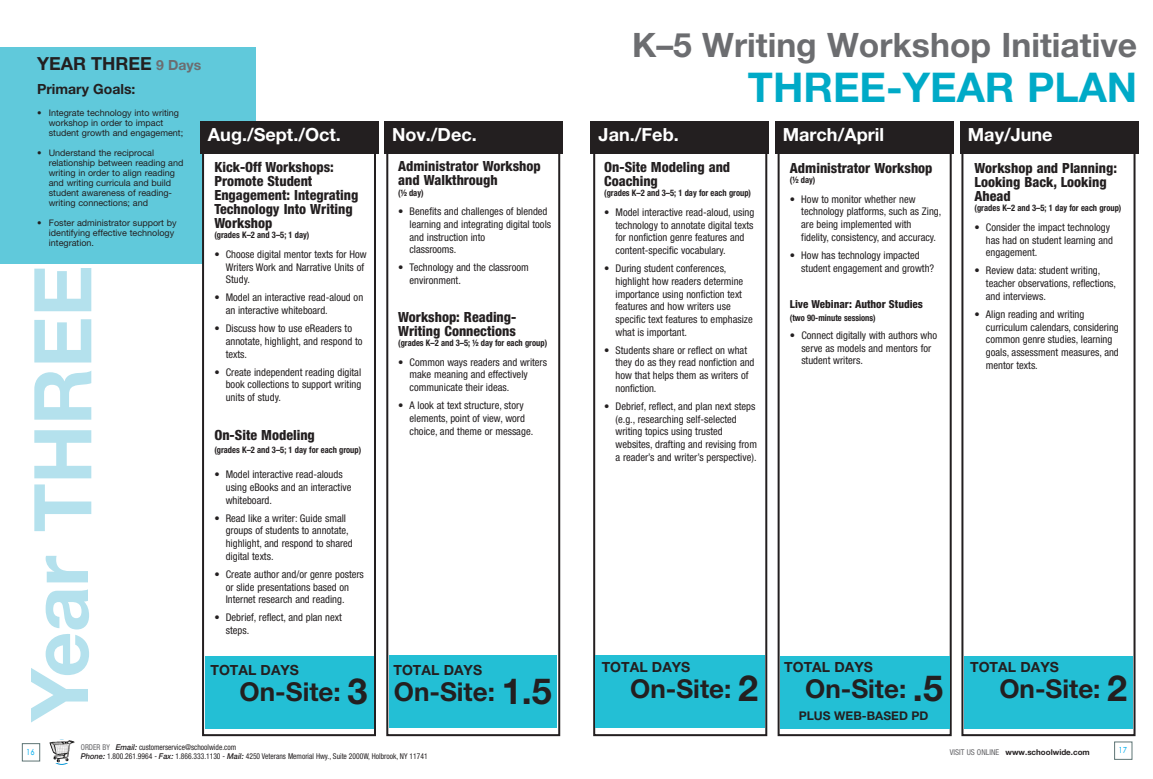
<style>
.page{position:relative;width:1153px;height:779px;background:#fff}
.page>*{position:absolute;margin:0;border:0;box-sizing:border-box;transform-origin:0 0}
.t1{font:700 79.7px "Helvetica Neue LT Pro";letter-spacing:-.005em;color:#b4e1ed}
.t2{font:700 41px "Helvetica Neue LT Pro";color:#00aac7}
.t3{font:700 33.7px "Helvetica Neue LT Pro";color:#6c6d70}
.t4{font:700 26px "Helvetica Neue LT Pro";color:#231f20}
.t5{font:700 18.1px "Helvetica Neue LT Pro";color:#fff}
.t6{font:700 18px "Helvetica Neue LT Pro";color:#231f20}
.t7{font:800 condensed 14px/14px "Helvetica Neue LT Pro";color:#231f20}
.t8{font:700 14px "Helvetica Neue LT Pro";color:#231f20}
.t9{font:700 12px "Helvetica Neue LT Pro";color:#231f20}
.t10{font:800 condensed 11px "Helvetica Neue LT Pro";color:#231f20}
.t11{font:condensed 10.6px/12.7px "Helvetica Neue LT Pro";color:#231f20}
.t12{font:9px/10px "Helvetica Neue LT Pro";color:#231f20}
.t13{font:700 condensed 9px "Helvetica Neue LT Pro";color:#231f20;scale:.94 1}
.t14{font:condensed 8px/9.6px "Helvetica Neue LT Pro";color:#231f20;scale:.94 1}
.t15{font:700 8px "Helvetica Neue LT Pro";color:#231f20}
.t16{font:8px "Futura";color:#00aeef;scale:.8 1}
.s1{font-size:14px;color:#6c6d70}
.s2{font-size:36px}
.s3{color:#636366}
.s4{font-weight:500;font-style:italic;font-stretch:normal}
.s5{font-weight:400;font-stretch:condensed;color:#636366}
</style>
<div class="page">
<div style="left:0;top:48px;width:255px;height:216px;background:#60c9db"></div>
<div style="left:22px;top:742px;width:18px;height:19px;border:1px solid #5e7575"></div>
<svg style="left:55px;top:739px;width:13px;height:25px"></svg>
<img style="left:49px;top:740px;width:26px;height:22px">
<div style="left:203px;top:142px;width:172px;height:592px;background:#fff"></div>
<div style="left:202px;top:141px;width:174px;height:594px;border:2px solid #231f20"></div>
<div style="left:386px;top:141px;width:174px;height:594px;border:2px solid #231f20"></div>
<div style="left:593px;top:141px;width:174px;height:594px;border:2px solid #231f20"></div>
<div style="left:777px;top:141px;width:174px;height:594px;border:2px solid #231f20"></div>
<div style="left:961px;top:141px;width:174px;height:594px;border:2px solid #231f20"></div>
<div style="left:200px;top:121px;width:178px;height:33px;background:#231f20"></div>
<div style="left:384px;top:121px;width:178px;height:33px;background:#231f20"></div>
<div style="left:590px;top:121px;width:179px;height:33px;background:#231f20"></div>
<div style="left:774px;top:121px;width:179px;height:33px;background:#231f20"></div>
<div style="left:959px;top:121px;width:179px;height:33px;background:#231f20"></div>
<div style="left:205px;top:655px;width:168px;height:73px;background:#23bfd5"></div>
<div style="left:389px;top:655px;width:168px;height:72px;background:#23bfd5"></div>
<div style="left:595px;top:655px;width:169px;height:73px;background:#23bfd5"></div>
<div style="left:780px;top:656px;width:169px;height:72px;background:#23bfd5"></div>
<div style="left:964px;top:656px;width:168px;height:72px;background:#23bfd5"></div>
<h3 class="t3" style="left:632px;top:33px;width:506px">K–5 Writing Workshop Initiative</h3>
<h2 class="t2" style="left:747px;top:72px;width:391px">THREE-YEAR PLAN</h2>
<h3 class="t6" style="left:37px;top:57px;width:166px">YEAR THREE <span class="s1">9 Days</span></h3>
<h3 class="t8" style="left:37px;top:84px;width:100px">Primary Goals:</h3>
<p class="t12" style="left:49px;top:109px;width:136px;text-indent:-12px">• Integrate technology into writing workshop in order to impact student growth and engagement;</p>
<p class="t12" style="left:49px;top:149px;width:136px;text-indent:-12px">• Understand the reciprocal relationship between reading and writing in order to align reading and writing curricula and build student awareness of reading&shy;writing connections; and</p>
<p class="t12" style="left:49px;top:219px;width:129px;text-indent:-12px">• Foster administrator support by identifying effective technology integration.</p>
<h3 class="t5" style="left:208px;top:128px;width:134px">Aug./Sept./Oct.</h3>
<h3 class="t5" style="left:392px;top:128px;width:86px">Nov./Dec.</h3>
<h3 class="t5" style="left:598px;top:128px;width:82px">Jan./Feb.</h3>
<h3 class="t5" style="left:782px;top:128px;width:103px">March/April</h3>
<h3 class="t5" style="left:967px;top:128px;width:86px">May/June</h3>
<h3 class="t7" style="left:398px;top:160px;width:144px">Administrator Workshop and Walkthrough</h3>
<p class="t13" style="left:398px;top:189px;width:29px">(½ day)</p>
<p class="t11" style="left:409px;top:206px;width:143px;text-indent:-11px">• Benefits and challenges of blended learning and integrating digital tools and instruction into<br>classrooms.</p>
<p class="t11" style="left:409px;top:262px;width:121px;text-indent:-11px">• Technology and the classroom environment.</p>
<h3 class="t7" style="left:398px;top:310px;width:120px">Workshop: Reading-<br>Writing Connections</h3>
<p class="t13" style="left:398px;top:339px;width:160px">(grades K–2 and 3–5; ½ day for each group)</p>
<p class="t11" style="left:409px;top:356px;width:139px;text-indent:-11px">• Common ways readers and writers make meaning and effectively communicate their ideas.</p>
<p class="t11" style="left:409px;top:400px;width:125px;text-indent:-11px">• A look at text structure, story elements, point of view, word choice, and theme or message.</p>
<h3 class="t7" style="left:214px;top:161px;width:145px">Kick-Off Workshops:<br>Promote Student<br>Engagement: Integrating<br>Technology Into Writing<br>Workshop</h3>
<p class="t13" style="left:214px;top:232px;width:103px">(grades K–2 and 3–5; 1 day)</p>
<p class="t11" style="left:226px;top:248px;width:142px;text-indent:-11px">• Choose digital mentor texts for How<br>Writers Work and Narrative Units of<br>Study.</p>
<p class="t11" style="left:226px;top:292px;width:139px;text-indent:-11px">• Model an interactive read-aloud on an interactive whiteboard.</p>
<p class="t11" style="left:226px;top:323px;width:138px;text-indent:-11px">• Discuss how to use eReaders to annotate, highlight, and respond to texts.</p>
<p class="t11" style="left:226px;top:366px;width:137px;text-align:justify;text-indent:-11px">• Create independent reading digital book collections to support writing units of study.</p>
<h3 class="t7" style="left:214px;top:429px;width:102px">On-Site Modeling</h3>
<p class="t13" style="left:214px;top:446px;width:158px">(grades K–2 and 3–5; 1 day for each group)</p>
<p class="t11" style="left:226px;top:468px;width:127px;text-indent:-11px">• Model interactive read-alouds using eBooks and an interactive whiteboard.</p>
<p class="t11" style="left:226px;top:512px;width:129px;text-indent:-11px">• Read like a writer: Guide small groups of students to annotate, highlight, and respond to shared digital texts.</p>
<p class="t11" style="left:226px;top:568px;width:140px;text-indent:-11px">• Create author and/or genre posters or slide presentations based on<br>Internet research and reading.</p>
<p class="t11" style="left:226px;top:612px;width:118px;text-indent:-11px">• Debrief, reflect, and plan next steps.</p>
<h3 class="t7" style="left:604px;top:161px;width:128px">On-Site Modeling and<br>Coaching</h3>
<p class="t13" style="left:604px;top:190px;width:158px">(grades K–2 and 3–5; 1 day for each group)</p>
<p class="t11" style="left:615px;top:206px;width:140px;text-indent:-11px">• Model interactive read-aloud, using technology to annotate digital texts for nonfiction genre features and content-specific vocabulary.</p>
<p class="t11" style="left:615px;top:263px;width:139px;text-indent:-11px">• During student conferences, highlight how readers determine importance using nonfiction text features and how writers use specific text features to emphasize what is important.</p>
<p class="t11" style="left:615px;top:344px;width:140px;text-indent:-11px">• Students share or reflect on what they do as they read nonfiction and how that helps them as writers of nonfiction.</p>
<p class="t11" style="left:615px;top:400px;width:143px;text-indent:-11px">• Debrief, reflect, and plan next steps (e.g., researching self-selected writing topics using trusted websites, drafting and revising from a reader’s and writer’s perspective).</p>
<h3 class="t7" style="left:789px;top:162px;width:144px">Administrator Workshop</h3>
<p class="t13" style="left:789px;top:176px;width:29px">(½ day)</p>
<p class="t11" style="left:801px;top:193px;width:141px;text-indent:-11px">• How to monitor whether new technology platforms, such as Zing, are being implemented with fidelity, consistency, and accuracy.</p>
<p class="t11" style="left:801px;top:249px;width:134px;text-indent:-11px">• How has technology impacted student engagement and growth?</p>
<p class="t10" style="left:789px;top:300px;width:135px">Live Webinar: Author Studies</p>
<p class="t13" style="left:789px;top:314px;width:93px">(two 90-minute sessions)</p>
<p class="t11" style="left:801px;top:330px;width:137px;text-indent:-11px">• Connect digitally with authors who serve as models and mentors for student writers.</p>
<h3 class="t7" style="left:974px;top:162px;width:144px">Workshop and Planning:<br>Looking Back, Looking<br>Ahead</h3>
<p class="t13" style="left:974px;top:205px;width:158px">(grades K–2 and 3–5; 1 day for each group)</p>
<p class="t11" style="left:985px;top:221px;width:129px;text-indent:-11px">• Consider the impact technology has had on student learning and engagement.</p>
<p class="t11" style="left:985px;top:265px;width:132px;text-indent:-11px">• Review data: student writing, teacher observations, reflections, and interviews.</p>
<p class="t11" style="left:985px;top:308px;width:134px;text-indent:-11px">• Align reading and writing curriculum calendars, considering common genre studies, learning goals, assessment measures, and mentor texts.</p>
<h1 class="t1" style="left:34px;top:677px;width:413px;rotate:-90deg">ear THREE</h1>
<h3 class="t8" style="left:784px;top:661px;width:90px">TOTAL DAYS</h3>
<h3 class="t4" style="left:805px;top:678px;width:139px">On-Site: <span class="s2">.5</span></h3>
<p class="t9" style="left:798px;top:710px;width:131px">PLUS WEB-BASED PD</p>
<h3 class="t8" style="left:970px;top:661px;width:90px">TOTAL DAYS</h3>
<h3 class="t8" style="left:601px;top:661px;width:90px">TOTAL DAYS</h3>
<h3 class="t4" style="left:630px;top:679px;width:129px">On-Site: <span class="s2">2</span></h3>
<h3 class="t8" style="left:210px;top:664px;width:90px">TOTAL DAYS</h3>
<h3 class="t4" style="left:239px;top:681px;width:129px">On-Site: <span class="s2">3</span></h3>
<h3 class="t8" style="left:393px;top:664px;width:90px">TOTAL DAYS</h3>
<h3 class="t4" style="left:394px;top:682px;width:159px">On-Site: <span class="s2">1.5</span></h3>
<h1 class="t1" style="left:31px;top:721px;width:55px;rotate:-90deg">Y</h1>
<h3 class="t4" style="left:999px;top:678px;width:129px">On-Site: <span class="s2">2</span></h3>
<p class="t14" style="left:81px;top:742px;width:370px"><span class="s3">ORDER BY</span> <span class="s4">Email:</span> customerservice@schoolwide.com<br><span class="s4">Phone:</span> 1.800.261.9964 - <span class="s4">Fax:</span> 1.866.333.1130 - <span class="s4">Mail:</span> 4250 Veterans Memorial Hwy., Suite 2000W, Holbrook, NY 11741</p>
<p class="t16" style="left:27px;top:747px;width:11px">16</p>
<p class="t15" style="left:949px;top:749px;width:141px"><span class="s5">VISIT US ONLINE</span> www.schoolwide.com</p>
<p class="t16" style="left:1118px;top:745px;width:11px">17</p>
</div>
